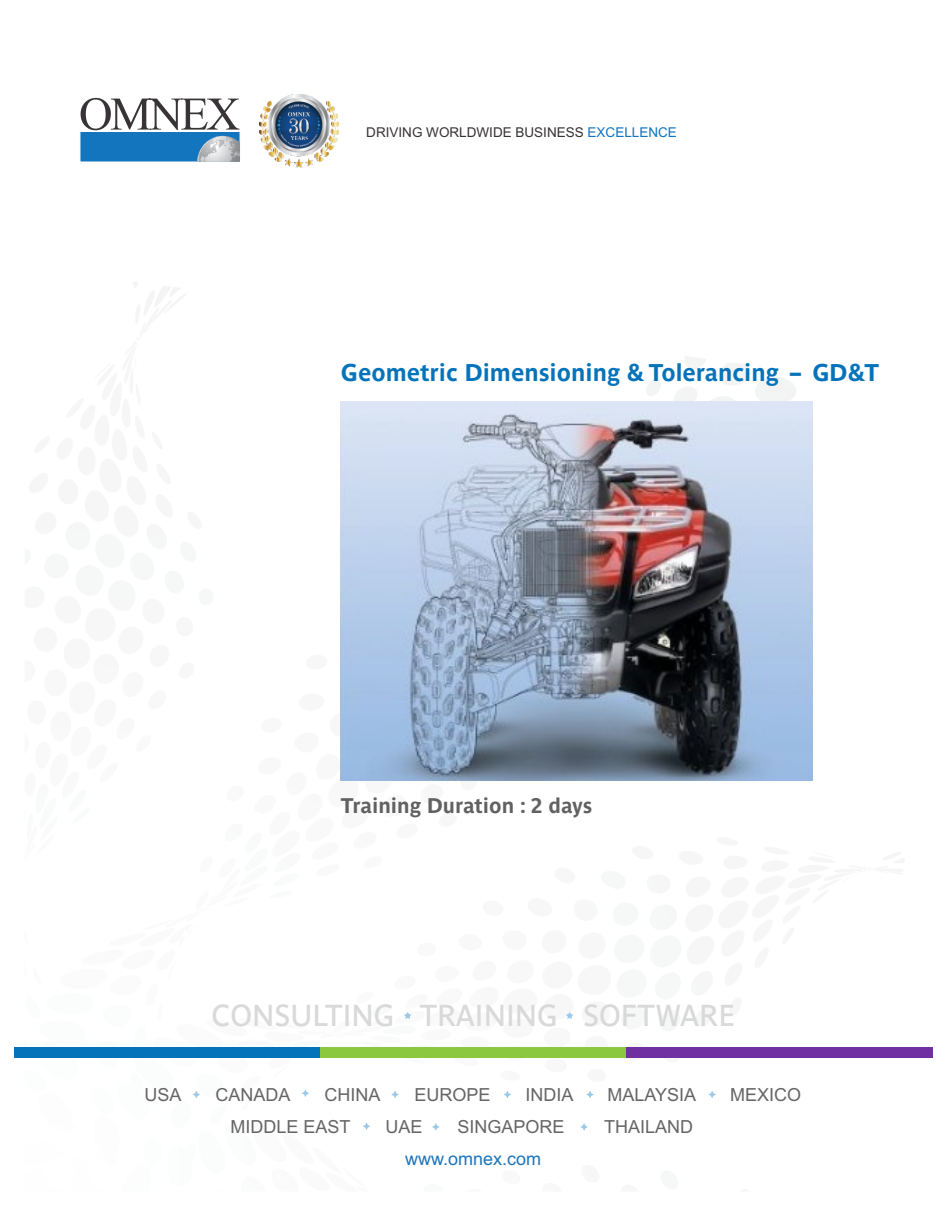
<style>
.page{position:relative;width:945px;height:1215px;background:#fff}
.page>*{position:absolute;margin:0;border:0;box-sizing:border-box;transform-origin:0 0}
.t1{font:30px "Parisine";color:#d9d9d9}
.t2{font:700 24px "Parisine";color:#0573ba}
.t3{font:700 21px "Parisine";color:#616161}
.t4{font:18px "Arial";color:#666}
.t5{font:18px "Arial";color:#1c75bd}
.t6{font:13.5px "Arial";color:#383336}
.s1{color:#1275bd}
</style>
<div class="page">
<img style="left:341px;top:401px;width:472px;height:380px">
<div style="left:14px;top:1048px;width:307px;height:10px;background:#0573ba"></div>
<div style="left:321px;top:1048px;width:306px;height:10px;background:#8cc740"></div>
<div style="left:627px;top:1048px;width:306px;height:10px;background:#7030a1"></div>
<svg style="left:404px;top:1012px;width:7px;height:7px"></svg>
<svg style="left:566px;top:1012px;width:7px;height:7px"></svg>
<svg style="left:192px;top:1091px;width:8px;height:7px"></svg>
<svg style="left:302px;top:1089px;width:7px;height:8px"></svg>
<svg style="left:391px;top:1091px;width:8px;height:7px"></svg>
<svg style="left:503px;top:1091px;width:8px;height:7px"></svg>
<svg style="left:586px;top:1091px;width:8px;height:7px"></svg>
<svg style="left:363px;top:1122px;width:7px;height:8px"></svg>
<svg style="left:432px;top:1123px;width:8px;height:8px"></svg>
<svg style="left:580px;top:1123px;width:8px;height:8px"></svg>
<svg style="left:708px;top:1091px;width:8px;height:7px"></svg>
<svg style="left:80px;top:98px;width:160px;height:64px"></svg>
<img style="left:259px;top:94px;width:80px;height:73px">
<p class="t6" style="left:366px;top:127px;width:312px">DRIVING WORLDWIDE BUSINESS <span class="s1">EXCELLENCE</span></p>
<h2 class="t2" style="left:341px;top:363px;width:540px">Geometric Dimensioning &amp; Tolerancing – GD&amp;T</h2>
<p class="t3" style="left:341px;top:797px;width:253px">Training Duration : 2 days</p>
<h1 class="t1" style="left:212px;top:1002px;width:525px">CONSULTING TRAINING SOFTWARE</h1>
<p class="t4" style="left:144px;top:1088px;width:39px">USA</p>
<p class="t4" style="left:216px;top:1088px;width:77px">CANADA</p>
<p class="t4" style="left:325px;top:1088px;width:57px">CHINA</p>
<p class="t4" style="left:415px;top:1088px;width:78px">EUROPE</p>
<p class="t4" style="left:526px;top:1088px;width:50px">INDIA</p>
<p class="t4" style="left:608px;top:1088px;width:90px">MALAYSIA</p>
<p class="t4" style="left:730px;top:1088px;width:73px">MEXICO</p>
<p class="t4" style="left:231px;top:1120px;width:122px">MIDDLE EAST</p>
<p class="t4" style="left:385px;top:1120px;width:39px">UAE</p>
<p class="t4" style="left:457px;top:1120px;width:109px">SINGAPORE</p>
<p class="t4" style="left:604px;top:1120px;width:91px">THAILAND</p>
<p class="t5" style="left:405px;top:1152px;width:138px">www.omnex.com</p>
</div>
